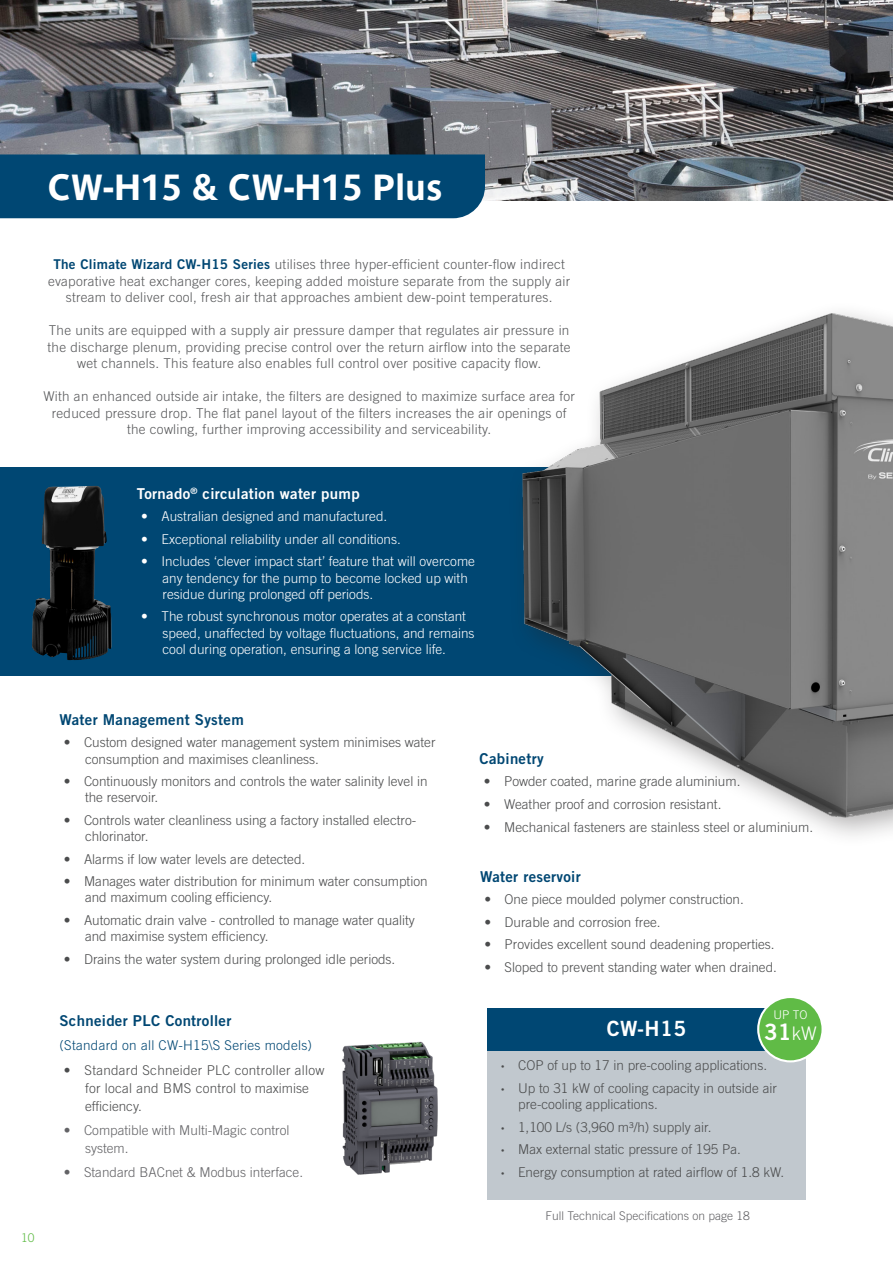
<style>
.page{position:relative;width:893px;height:1263px;background:#fff}
.page>*{position:absolute;margin:0;border:0;box-sizing:border-box;transform-origin:0 0}
.Page_Heading{font:700 36px "Parisine Std";color:#fff}
.t1{font:22.5px "Trade Gothic LT Std Bd 2";color:#fff}
.t2{font:21px "Trade Gothic LT Std Bd 2";color:#fff}
._2017_blue_heading{font:15px "Trade Gothic LT Std Bd 2";letter-spacing:.02em;color:#004773}
._2017_blue_heading-2{font:15px "Trade Gothic LT Std Bd 2";letter-spacing:.02em;color:#fff}
.t3{font:300 13.5px/16.2px "Trade Gothic LT Std";color:#4b4c4d}
.Body{font:300 13.5px/16.5px "Trade Gothic LT Std";letter-spacing:.02em;color:#57585a;text-align:center}
.t4{font:300 13.5px/16.2px "Trade Gothic LT Std";color:#fff}
.t5{font:300 13.5px/18px "Trade Gothic LT Std";letter-spacing:.02em;color:#4b4c4d}
.t6{font:300 13.5px/18px "Trade Gothic LT Std";color:#636366}
._2017_blue_heading-3{font:300 13.5px "Trade Gothic LT Std";letter-spacing:.02em;color:#004773}
.t7{font:300 12px "Trade Gothic LT Std";color:#636366}
.t8{font:300 12px "Trade Gothic LT Std";color:#fff}
.t9{font:300 12px "Trade Gothic LT Std";color:#60bb46}
.s1{font-family:"Trade Gothic LT Std Bd 2";font-weight:400;color:#004773}
.s2{font-family:"Trade Gothic LT Std";font-weight:300;font-size:18.75px}
.s3{font-family:"Myriad Pro"}
</style>
<div class="page">
<img style="left:0;top:0;width:893px;height:200px">
<div style="left:0;top:154px;width:485px;height:64px;background:#004773"></div>
<div style="left:0;top:468px;width:893px;height:208px;background:#004773"></div>
<img style="left:512px;top:312px;width:381px;height:524px">
<img style="left:32px;top:486px;width:80px;height:174px">
<img style="left:342px;top:1041px;width:96px;height:134px">
<div style="left:487px;top:1008px;width:319px;height:43px;background:#004773"></div>
<div style="left:487px;top:1050px;width:319px;height:149px;background:#c1c8ce"></div>
<div style="left:758px;top:997px;width:65px;height:64px;background:#60bb46;border-radius:50%"></div>
<div style="left:757px;top:996px;width:67px;height:66px;border:2px solid #fff;border-radius:50%"></div>
<p class="Page_Heading" style="left:48px;top:166px;width:396px">CW-H15 &amp; CW-H15 Plus</p>
<p class="Body" style="left:48px;top:256px;width:524px"><span class="s1">The Climate Wizard CW-H15 Series</span> utilises three hyper-efficient counter-flow indirect evaporative heat exchanger cores, keeping added moisture separate from the supply air stream to deliver cool, fresh air that approaches ambient dew-point temperatures.</p>
<p class="Body" style="left:48px;top:322px;width:525px">The units are equipped with a supply air pressure damper that regulates air pressure in the discharge plenum, providing precise control over the return airflow into the separate wet channels. This feature also enables full control over positive capacity flow.</p>
<p class="Body" style="left:43px;top:388px;width:533px">With an enhanced outside air intake, the filters are designed to maximize surface area for reduced pressure drop. The flat panel layout of the filters increases the air openings of the cowling, further improving accessibility and serviceability.</p>
<p class="_2017_blue_heading-2" style="left:137px;top:484px;width:224px">Tornado<sup>®</sup> circulation water pump</p>
<p class="t4" style="left:141px;top:508px;width:248px">• Australian designed and manufactured.</p>
<p class="t4" style="left:141px;top:531px;width:261px">• Exceptional reliability under all conditions.</p>
<p class="t4" style="left:162px;top:553px;width:314px;text-indent:-21px">• Includes ‘clever impact start’ feature that will overcome any tendency for the pump to become locked up with residue during prolonged off periods.</p>
<p class="t4" style="left:162px;top:608px;width:314px;text-indent:-21px">• The robust synchronous motor operates at a constant speed, unaffected by voltage fluctuations, and remains cool during operation, ensuring a long service life.</p>
<p class="t9" style="left:21px;top:1230px;width:15px">10</p>
<p class="_2017_blue_heading" style="left:60px;top:710px;width:186px">Water Management System</p>
<p class="t3" style="left:85px;top:734px;width:352px;text-indent:-21px">• Custom designed water management system minimises water consumption and maximises cleanliness.</p>
<p class="t3" style="left:85px;top:773px;width:344px;text-indent:-21px">• Continuously monitors and controls the water salinity level in the reservoir.</p>
<p class="t3" style="left:85px;top:812px;width:333px;text-indent:-21px">• Controls water cleanliness using a factory installed electro&shy;chlorinator.</p>
<p class="t3" style="left:64px;top:850px;width:243px">• Alarms if low water levels are detected.</p>
<p class="t3" style="left:85px;top:873px;width:344px;text-indent:-21px">• Manages water distribution for minimum water consumption and maximum cooling efficiency.</p>
<p class="t3" style="left:85px;top:912px;width:331px;text-indent:-21px">• Automatic drain valve - controlled to manage water quality and maximise system efficiency.</p>
<p class="t3" style="left:64px;top:951px;width:333px">• Drains the water system during prolonged idle periods.</p>
<p class="_2017_blue_heading" style="left:60px;top:1011px;width:173px">Schneider PLC Controller</p>
<p class="_2017_blue_heading-3" style="left:60px;top:1037px;width:254px">(Standard on all CW-H15\S Series models)</p>
<p class="t5" style="left:85px;top:1060px;width:241px;text-indent:-21px">• Standard Schneider PLC controller allow for local and BMS control to maximise efficiency.</p>
<p class="t6" style="left:85px;top:1121px;width:206px;text-indent:-21px">• Compatible with Multi-Magic control system.</p>
<p class="t6" style="left:64px;top:1163px;width:241px">• Standard BACnet &amp; Modbus interface.</p>
<p class="_2017_blue_heading" style="left:480px;top:749px;width:66px">Cabinetry</p>
<p class="t3" style="left:484px;top:773px;width:258px">• Powder coated, marine grade aluminium.</p>
<p class="t3" style="left:484px;top:796px;width:239px">• Weather proof and corrosion resistant.</p>
<p class="t3" style="left:484px;top:818px;width:331px">• Mechanical fasteners are stainless steel or aluminium.</p>
<p class="_2017_blue_heading" style="left:480px;top:867px;width:102px">Water reservoir</p>
<p class="t3" style="left:484px;top:891px;width:261px">• One piece moulded polymer construction.</p>
<p class="t3" style="left:484px;top:914px;width:178px">• Durable and corrosion free.</p>
<p class="t3" style="left:484px;top:936px;width:292px">• Provides excellent sound deadening properties.</p>
<p class="t3" style="left:484px;top:959px;width:294px">• Sloped to prevent standing water when drained.</p>
<p class="t8" style="left:773px;top:1007px;width:36px">UP TO</p>
<p class="t2" style="left:607px;top:1015px;width:81px">CW-H15</p>
<p class="t1" style="left:764px;top:1018px;width:54px">31<span class="s2">kW</span></p>
<p class="t3" style="left:501px;top:1057px;width:267px"><span class="s3">•</span> COP of up to 17 in pre-cooling applications.</p>
<p class="t3" style="left:518px;top:1080px;width:260px;text-indent:-17px"><span class="s3">•</span> Up to 31 kW of cooling capacity in outside air pre-cooling applications.</p>
<p class="t3" style="left:501px;top:1118px;width:212px"><span class="s3">•</span> 1,100 L/s (3,960 m³/h) supply air.</p>
<p class="t3" style="left:501px;top:1141px;width:241px"><span class="s3">•</span> Max external static pressure of 195 Pa.</p>
<p class="t3" style="left:501px;top:1164px;width:284px"><span class="s3">•</span> Energy consumption at rated airflow of 1.8 kW.</p>
<p class="t7" style="left:545px;top:1208px;width:206px">Full Technical Specifications on page 18</p>
</div>
